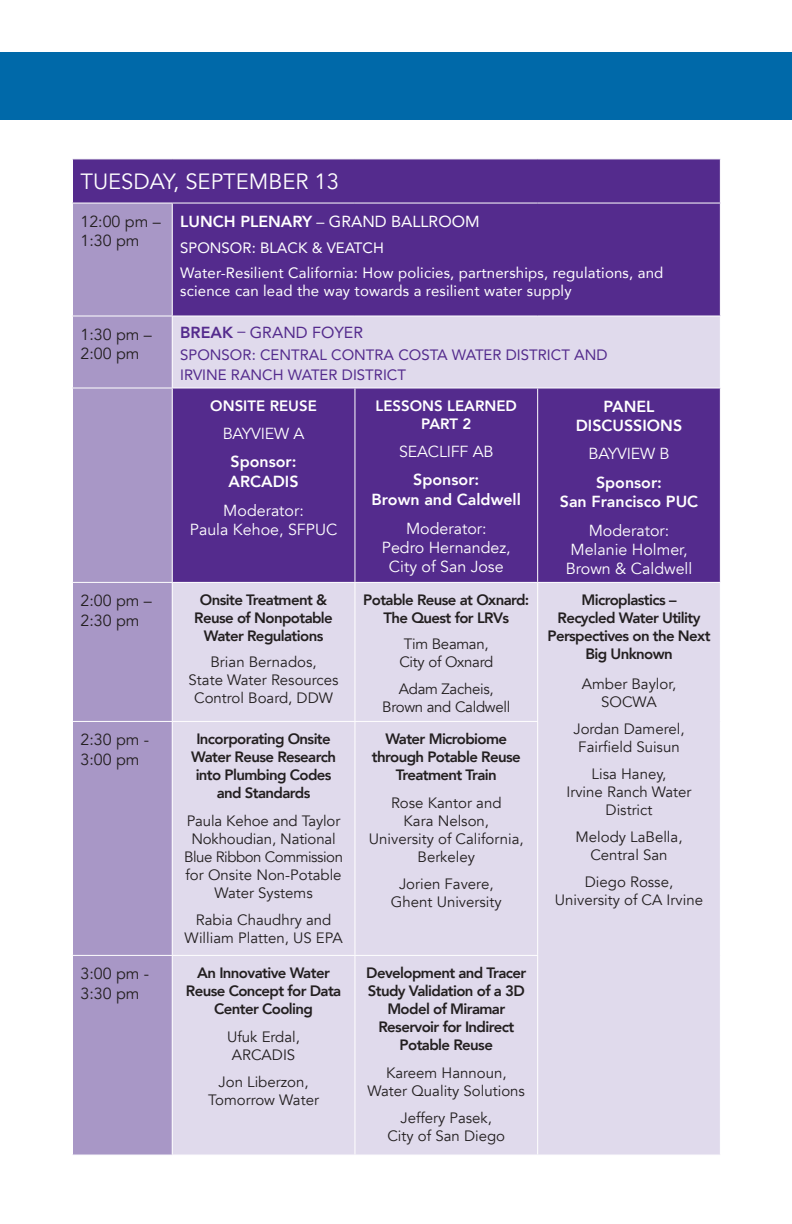
<style>
.page{position:relative;width:792px;height:1224px;background:#fff}
.page>*{position:absolute;margin:0;border:0;box-sizing:border-box;transform-origin:0 0}
.t1{font:22px "Avenir";color:#fff}
.Tech_Session_Moderat{font:16px/19.2px "Avenir";color:#fff;text-align:center}
.Chart_Time{font:16px/19.2px "Avenir";color:#231f20}
.Tech_Session_Sponsor{font:800 16px "Avenir";color:#fff}
.t2{font:16px "Avenir";color:#fff}
.t3{font:16px "Avenir";color:#542b8d}
.Track_Title_Center{font:800 16px/19.2px "Avenir";color:#fff;text-align:center}
.Chart_Session_Speake{font:15px/18px "Avenir";color:#231f20;text-align:center}
.Session_Title_Black{font:800 15px/18px "Avenir";letter-spacing:-.04em;color:#231f20;text-align:center}
.Session_Head_All_Cap{font:15px/18px "Avenir";letter-spacing:.01em;color:#fff}
.t4{font:15px/20px "Avenir";color:#542b8d}
.Chart_Session_Speake-2{font:15px/18px "Avenir";letter-spacing:-.02em;color:#231f20;text-align:center}
.White_Track_Title{font:800 15px/18px "Avenir";color:#fff;text-align:center}
.s1{font-weight:800}
</style>
<div class="page">
<div style="left:0;top:52px;width:792px;height:68px;background:#0069a9"></div>
<div style="left:73px;top:159px;width:647px;height:157px;background:#542b8d"></div>
<div style="left:73px;top:204px;width:99px;height:951px;background:#a897c6"></div>
<svg style="left:173px;top:317px;width:547px;height:838px;fill:#e0daec"></svg>
<hr style="left:72px;top:203px;width:100px;height:1px;background:#fff">
<hr style="left:172px;top:203px;width:183px;height:1px;background:#fff">
<hr style="left:172px;top:204px;width:1px;height:112px;background:#fff">
<hr style="left:355px;top:203px;width:183px;height:1px;background:#fff">
<hr style="left:538px;top:203px;width:183px;height:1px;background:#fff">
<hr style="left:72px;top:316px;width:100px;height:1px;background:#fff">
<hr style="left:72px;top:388px;width:100px;height:1px;background:#fff">
<hr style="left:172px;top:388px;width:183px;height:1px;background:#fff">
<hr style="left:355px;top:388px;width:183px;height:1px;background:#fff">
<hr style="left:354px;top:389px;width:1px;height:193px;background:#fff">
<hr style="left:538px;top:388px;width:183px;height:1px;background:#fff">
<hr style="left:537px;top:389px;width:1px;height:193px;background:#fff">
<hr style="left:72px;top:582px;width:100px;height:1px;background:#fff">
<hr style="left:172px;top:582px;width:183px;height:1px;background:#fff">
<hr style="left:355px;top:582px;width:183px;height:1px;background:#fff">
<hr style="left:354px;top:583px;width:1px;height:138px;background:#fff">
<hr style="left:538px;top:582px;width:183px;height:1px;background:#fff">
<hr style="left:537px;top:583px;width:1px;height:138px;background:#fff">
<hr style="left:72px;top:721px;width:100px;height:1px;background:#fff">
<hr style="left:172px;top:721px;width:183px;height:1px;background:#fff">
<hr style="left:355px;top:721px;width:183px;height:1px;background:#fff">
<hr style="left:354px;top:722px;width:1px;height:233px;background:#fff">
<hr style="left:537px;top:722px;width:1px;height:233px;background:#fff">
<hr style="left:72px;top:955px;width:100px;height:1px;background:#fff">
<hr style="left:172px;top:955px;width:183px;height:1px;background:#fff">
<hr style="left:355px;top:955px;width:183px;height:1px;background:#fff">
<hr style="left:354px;top:956px;width:1px;height:199px;background:#fff">
<hr style="left:537px;top:956px;width:1px;height:199px;background:#fff">
<p class="t1" style="left:80px;top:168px;width:260px">TUESDAY, SEPTEMBER 13</p>
<p class="Chart_Time" style="left:80px;top:212px;width:82px">12:00 pm –<br>1:30 pm</p>
<p class="t2" style="left:180px;top:209px;width:301px"><span class="s1">LUNCH PLENARY</span> – GRAND BALLROOM</p>
<p class="Session_Head_All_Cap" style="left:180px;top:238px;width:205px">SPONSOR: BLACK &amp; VEATCH</p>
<p class="Session_Head_All_Cap" style="left:180px;top:263px;width:485px">Water-Resilient California: How policies, partnerships, regulations, and science can lead the way towards a resilient water supply</p>
<p class="Chart_Time" style="left:80px;top:325px;width:73px">1:30 pm –<br>2:00 pm</p>
<p class="t3" style="left:180px;top:320px;width:184px"><span class="s1">BREAK</span> – GRAND FOYER</p>
<p class="t4" style="left:180px;top:344px;width:429px">SPONSOR: CENTRAL CONTRA COSTA WATER DISTRICT AND<br>IRVINE RANCH WATER DISTRICT</p>
<p class="White_Track_Title" style="left:210px;top:397px;width:108px">ONSITE REUSE</p>
<p class="Tech_Session_Moderat" style="left:223px;top:424px;width:83px">BAYVIEW A</p>
<p class="Tech_Session_Sponsor" style="left:231px;top:449px;width:68px">Sponsor:</p>
<p class="Tech_Session_Sponsor" style="left:229px;top:469px;width:71px">ARCADIS</p>
<p class="Tech_Session_Moderat" style="left:190px;top:501px;width:149px">Moderator:<br>Paula Kehoe, SFPUC</p>
<p class="White_Track_Title" style="left:376px;top:397px;width:143px">LESSONS LEARNED<br>PART 2</p>
<p class="Tech_Session_Moderat" style="left:399px;top:442px;width:96px">SEACLIFF AB</p>
<p class="Tech_Session_Sponsor" style="left:413px;top:467px;width:68px">Sponsor:</p>
<p class="Tech_Session_Sponsor" style="left:372px;top:487px;width:151px">Brown and Caldwell</p>
<p class="Tech_Session_Moderat" style="left:382px;top:519px;width:130px">Moderator:<br>Pedro Hernandez,<br>City of San Jose</p>
<p class="Track_Title_Center" style="left:576px;top:397px;width:108px">PANEL<br>DISCUSSIONS</p>
<p class="Tech_Session_Moderat" style="left:589px;top:445px;width:82px">BAYVIEW B</p>
<p class="Tech_Session_Sponsor" style="left:596px;top:470px;width:68px">Sponsor:</p>
<p class="Tech_Session_Sponsor" style="left:560px;top:489px;width:140px">San Francisco PUC</p>
<p class="Tech_Session_Moderat" style="left:566px;top:521px;width:128px">Moderator:<br>Melanie Holmer,<br>Brown &amp; Caldwell</p>
<p class="Chart_Time" style="left:80px;top:592px;width:73px">2:00 pm –<br>2:30 pm</p>
<p class="Session_Title_Black" style="left:194px;top:591px;width:140px">Onsite Treatment &amp;<br>Reuse of Nonpotable<br>Water Regulations</p>
<p class="Chart_Session_Speake" style="left:189px;top:654px;width:151px">Brian Bernados,<br>State Water Resources<br>Control Board, DDW</p>
<p class="Chart_Time" style="left:80px;top:731px;width:70px">2:30 pm -<br>3:00 pm</p>
<p class="Session_Title_Black" style="left:191px;top:730px;width:146px">Incorporating Onsite<br>Water Reuse Research into Plumbing Codes and Standards</p>
<p class="Chart_Session_Speake" style="left:184px;top:813px;width:160px">Paula Kehoe and Taylor<br>Nokhoudian, National<br>Blue Ribbon Commission for Onsite Non-Potable<br>Water Systems</p>
<p class="Chart_Session_Speake" style="left:185px;top:912px;width:160px">Rabia Chaudhry and<br>William Platten, US EPA</p>
<p class="Chart_Time" style="left:80px;top:965px;width:70px">3:00 pm -<br>3:30 pm</p>
<p class="Session_Title_Black" style="left:186px;top:964px;width:157px">An Innovative Water<br>Reuse Concept for Data<br>Center Cooling</p>
<p class="Chart_Session_Speake" style="left:227px;top:1029px;width:74px">Ufuk Erdal,<br>ARCADIS</p>
<p class="Chart_Session_Speake" style="left:208px;top:1074px;width:112px">Jon Liberzon,<br>Tomorrow Water</p>
<p class="Session_Title_Black" style="left:363px;top:591px;width:168px">Potable Reuse at Oxnard:<br>The Quest for LRVs</p>
<p class="Chart_Session_Speake-2" style="left:399px;top:636px;width:95px">Tim Beaman,<br>City of Oxnard</p>
<p class="Chart_Session_Speake-2" style="left:382px;top:681px;width:130px">Adam Zacheis,<br>Brown and Caldwell</p>
<p class="Session_Title_Black" style="left:372px;top:730px;width:150px">Water Microbiome through Potable Reuse<br>Treatment Train</p>
<p class="Chart_Session_Speake" style="left:369px;top:795px;width:156px">Rose Kantor and<br>Kara Nelson,<br>University of California,<br>Berkeley</p>
<p class="Chart_Session_Speake" style="left:391px;top:876px;width:112px">Jorien Favere,<br>Ghent University</p>
<p class="Session_Title_Black" style="left:547px;top:591px;width:165px">Microplastics –<br>Recycled Water Utility<br>Perspectives on the Next<br>Big Unknown</p>
<p class="Chart_Session_Speake" style="left:582px;top:676px;width:96px">Amber Baylor,<br>SOCWA</p>
<p class="Chart_Session_Speake" style="left:573px;top:721px;width:113px">Jordan Damerel,<br>Fairfield Suisun</p>
<p class="Chart_Session_Speake" style="left:566px;top:766px;width:127px">Lisa Haney,<br>Irvine Ranch Water<br>District</p>
<p class="Chart_Session_Speake" style="left:576px;top:829px;width:108px">Melody LaBella,<br>Central San</p>
<p class="Chart_Session_Speake" style="left:555px;top:874px;width:150px">Diego Rosse,<br>University of CA Irvine</p>
<p class="Session_Title_Black" style="left:366px;top:964px;width:162px">Development and Tracer<br>Study Validation of a 3D<br>Model of Miramar<br>Reservoir for Indirect<br>Potable Reuse</p>
<p class="Chart_Session_Speake" style="left:368px;top:1065px;width:159px">Kareem Hannoun,<br>Water Quality Solutions</p>
<p class="Chart_Session_Speake" style="left:387px;top:1110px;width:119px">Jeffery Pasek,<br>City of San Diego</p>
</div>
